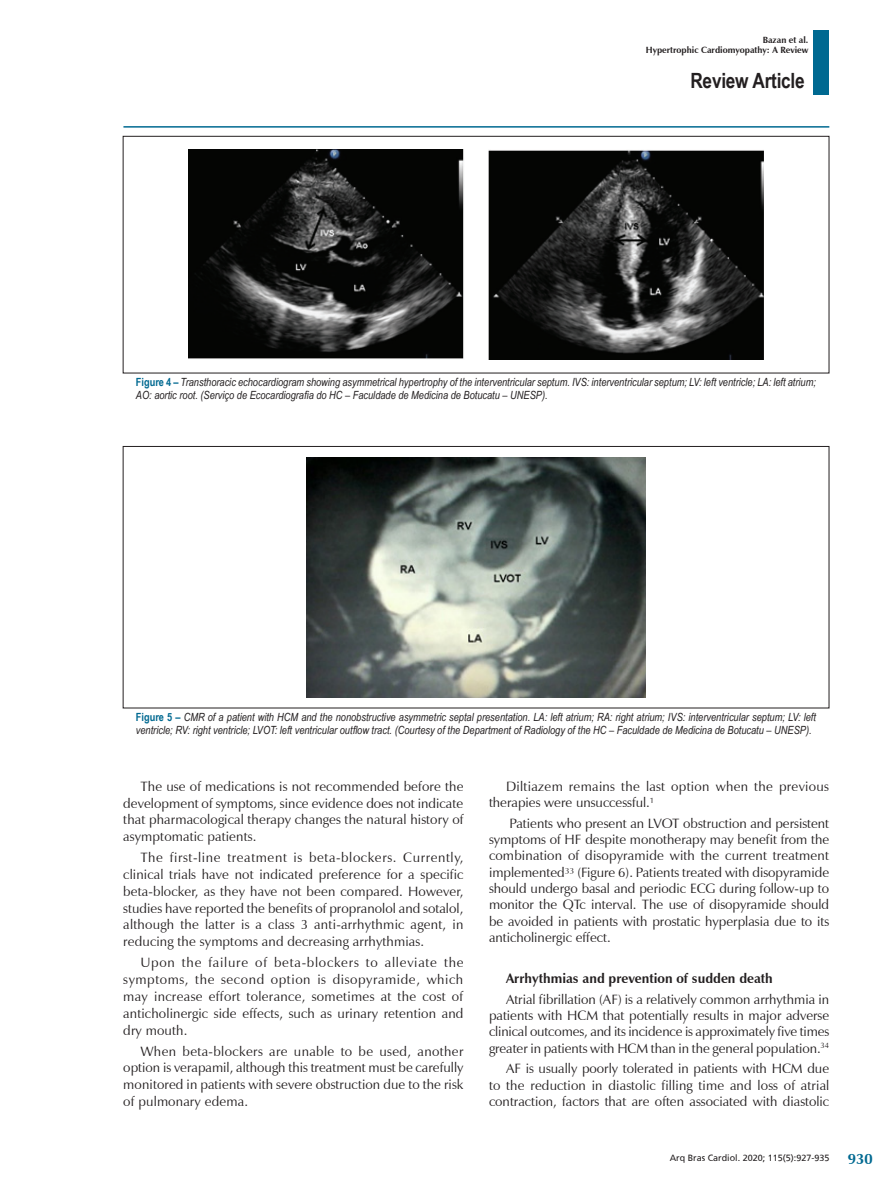
<style>
.page{position:relative;width:893px;height:1191px;background:#fff}
.page>*{position:absolute;margin:0;border:0;box-sizing:border-box;transform-origin:0 0}
.t1{font:700 21px "Arial Narrow";letter-spacing:-.01em;color:#231f20}
.t2{font:700 15px "Zapf Humanist 601 BT";color:#006991}
.t3{font:13.5px/16.8px "Zapf Humanist 601 BT";letter-spacing:.01em;color:#231f20;text-align:justify}
.t4{font:700 13.5px "Zapf Humanist 601 BT";color:#231f20}
.t5{font:italic 11.25px/13.5px "Arial Narrow";color:#231f20}
.t6{font:700 9px/10.8px "Zapf Humanist 601 BT";color:#231f20;text-align:right}
.t7{font:9px "Frutiger";color:#231f20}
.s1{font-weight:700;font-style:normal;color:#006991}
</style>
<div class="page">
<hr style="left:123px;top:126px;width:706px;height:2px;background:#006991">
<div style="left:813px;top:30px;width:16px;height:64px;background:#006991"></div>
<div style="left:123px;top:136px;width:706px;height:237px;border:1px solid #231f20"></div>
<div style="left:123px;top:446px;width:706px;height:262px;border:1px solid #231f20"></div>
<img style="left:306px;top:457px;width:340px;height:240px">
<img style="left:189px;top:150px;width:575px;height:209px">
<p class="t6" style="left:646px;top:34px;width:164px">Bazan et al.<br>Hypertrophic Cardiomyopathy: A Review</p>
<h1 class="t1" style="left:690px;top:64px;width:116px">Review Article</h1>
<p class="t5" style="left:136px;top:375px;width:682px"><span class="s1">Figure 4 –</span> Transthoracic echocardiogram showing asymmetrical hypertrophy of the interventricular septum. IVS: interventricular septum; LV: left ventricle; LA: left atrium;<br>AO: aortic root. (Serviço de Ecocardiografia do HC – Faculdade de Medicina de Botucatu – UNESP).</p>
<p class="t5" style="left:136px;top:709px;width:682px"><span class="s1">Figure 5 –</span> CMR of a patient with HCM and the nonobstructive asymmetric septal presentation. LA: left atrium; RA: right atrium; IVS: interventricular septum; LV: left ventricle; RV: right ventricle; LVOT: left ventricular outflow tract. (Courtesy of the Department of Radiology of the HC – Faculdade de Medicina de Botucatu – UNESP).</p>
<p class="t3" style="left:123px;top:777px;width:342px;text-indent:17px">The use of medications is not recommended before the development of symptoms, since evidence does not indicate that pharmacological therapy changes the natural history of asymptomatic patients.</p>
<p class="t3" style="left:123px;top:849px;width:342px;text-indent:17px">The first-line treatment is beta-blockers. Currently, clinical trials have not indicated preference for a specific beta-blocker, as they have not been compared. However, studies have reported the benefits of propranolol and sotalol, although the latter is a class 3 anti-arrhythmic agent, in reducing the symptoms and decreasing arrhythmias.</p>
<p class="t3" style="left:123px;top:954px;width:342px;text-indent:17px">Upon the failure of beta-blockers to alleviate the symptoms, the second option is disopyramide, which may increase effort tolerance, sometimes at the cost of anticholinergic side effects, such as urinary retention and dry mouth.</p>
<p class="t3" style="left:123px;top:1042px;width:342px;text-indent:17px">When beta-blockers are unable to be used, another option is verapamil, although this treatment must be carefully monitored in patients with severe obstruction due to the risk of pulmonary edema.</p>
<p class="t3" style="left:489px;top:778px;width:341px;line-height:16.4px;text-indent:17px">Diltiazem remains the last option when the previous therapies were unsuccessful.<sup>1</sup></p>
<p class="t3" style="left:489px;top:815px;width:342px;line-height:16.4px;text-indent:21px">Patients who present an LVOT obstruction and persistent symptoms of HF despite monotherapy may benefit from the combination of disopyramide with the current treatment implemented³³ (Figure 6). Patients treated with disopyramide should undergo basal and periodic ECG during follow-up to monitor the QTc interval. The use of disopyramide should be avoided in patients with prostatic hyperplasia due to its anticholinergic effect.</p>
<p class="t4" style="left:506px;top:970px;width:268px">Arrhythmias and prevention of sudden death</p>
<p class="t3" style="left:489px;top:990px;width:342px;line-height:16.4px;text-indent:17px">Atrial fibrillation (AF) is a relatively common arrhythmia in patients with HCM that potentially results in major adverse clinical outcomes, and its incidence is approximately five times greater in patients with HCM than in the general population.<sup>34</sup></p>
<p class="t3" style="left:489px;top:1060px;width:342px;line-height:16.4px;text-indent:17px">AF is usually poorly tolerated in patients with HCM due to the reduction in diastolic filling time and loss of atrial contraction, factors that are often associated with diastolic</p>
<p class="t7" style="left:670px;top:1153px;width:161px">Arq Bras Cardiol. 2020; 115(5):927-935</p>
<p class="t2" style="left:848px;top:1149px;width:26px">930</p>
</div>
